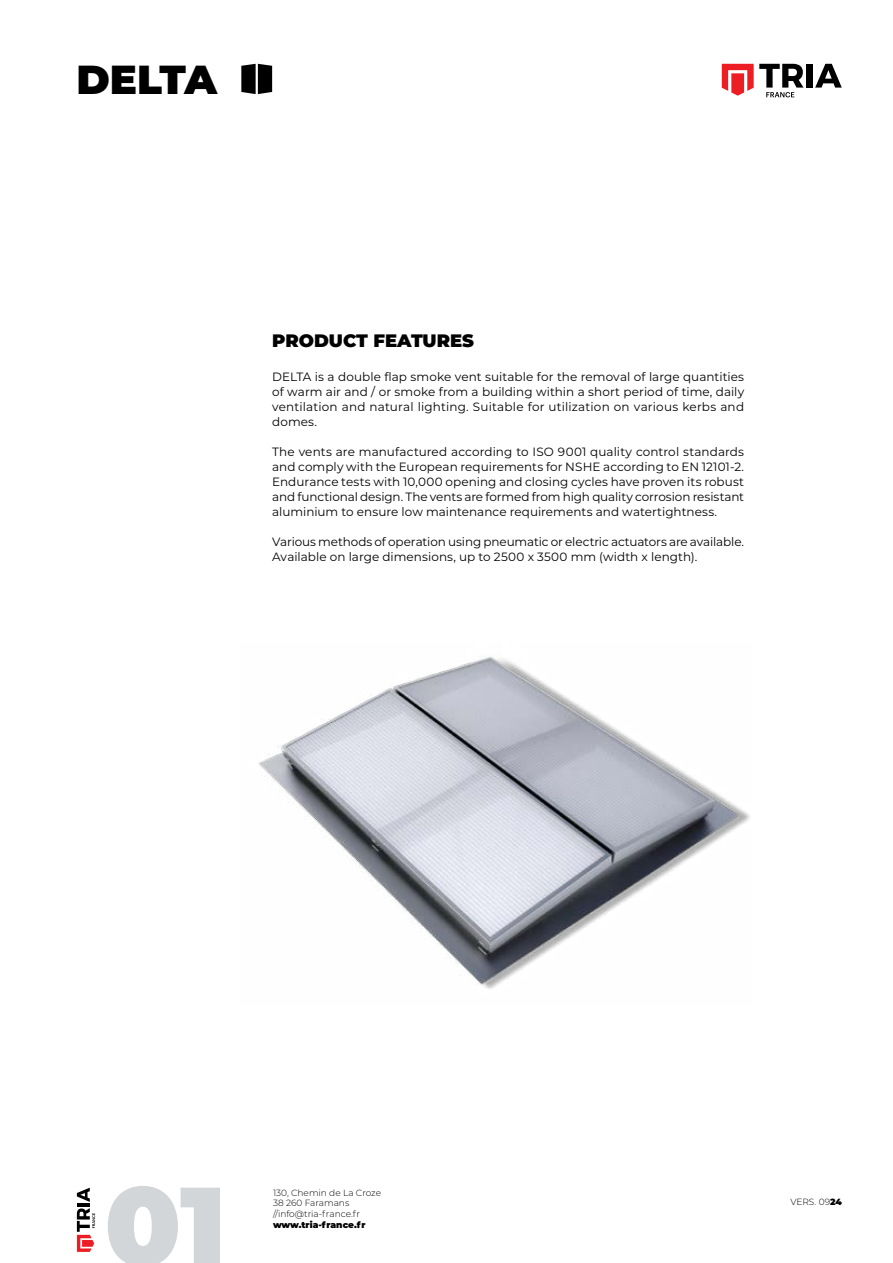
<style>
.page{position:relative;width:893px;height:1263px;background:#fff}
.page>*{position:absolute;margin:0;border:0;box-sizing:border-box;transform-origin:0 0}
.t1{font:900 110.7px "Montserrat";color:#d3d6d9}
.t2{font:900 40.5px "Montserrat";letter-spacing:-.02em;color:#000}
.t3{font:900 18px "Montserrat";color:#000}
.t4{font:12px/15px "Montserrat";color:#000;text-align:justify}
.t5{font:300 9px/10.8px "Montserrat";color:#000}
.t6{font:900 9px "Montserrat";color:#000}
.s1{font-weight:900}
</style>
<div class="page">
<div style="left:807px;top:64px;width:6px;height:24px;background:#000"></div>
<svg style="left:815px;top:64px;width:27px;height:24px"></svg>
<svg style="left:722px;top:64px;width:81px;height:33px"></svg>
<svg style="left:77px;top:1188px;width:18px;height:64px"></svg>
<img style="left:259px;top:657px;width:491px;height:332px">
<svg style="left:241px;top:64px;width:31px;height:30px"></svg>
<h2 class="t2" style="left:77px;top:49px;width:142px">DELTA</h2>
<h3 class="t3" style="left:272px;top:327px;width:203px">PRODUCT FEATURES</h3>
<p class="t4" style="left:272px;top:369px;width:474px">DELTA is a double flap smoke vent suitable for the removal of large quantities of warm air and / or smoke from a building within a short period of time, daily ventilation and natural lighting. Suitable for utilization on various kerbs and domes.</p>
<p class="t4" style="left:272px;top:444px;width:473px">The vents are manufactured according to ISO 9001 quality control standards and comply with the European requirements for NSHE according to EN 12101-2.<br>Endurance tests with 10,000 opening and closing cycles have proven its robust and functional design. The vents are formed from high quality corrosion resistant aluminium to ensure low maintenance requirements and watertightness.</p>
<p class="t4" style="left:272px;top:534px;width:473px">Various methods of operation using pneumatic or electric actuators are available.<br>Available on large dimensions, up to 2500 x 3500 mm (width x length).</p>
<h1 class="t1" style="left:105px;top:1143px;width:123px">01</h1>
<p class="t5" style="left:273px;top:1187px;width:110px">130, Chemin de La Croze<br>38 260 Faramans //info@tria-france.fr</p>
<p class="t6" style="left:273px;top:1218px;width:94px">www.tria-france.fr</p>
<p class="t5" style="left:790px;top:1196px;width:53px">VERS. 09<span class="s1">24</span></p>
</div>
